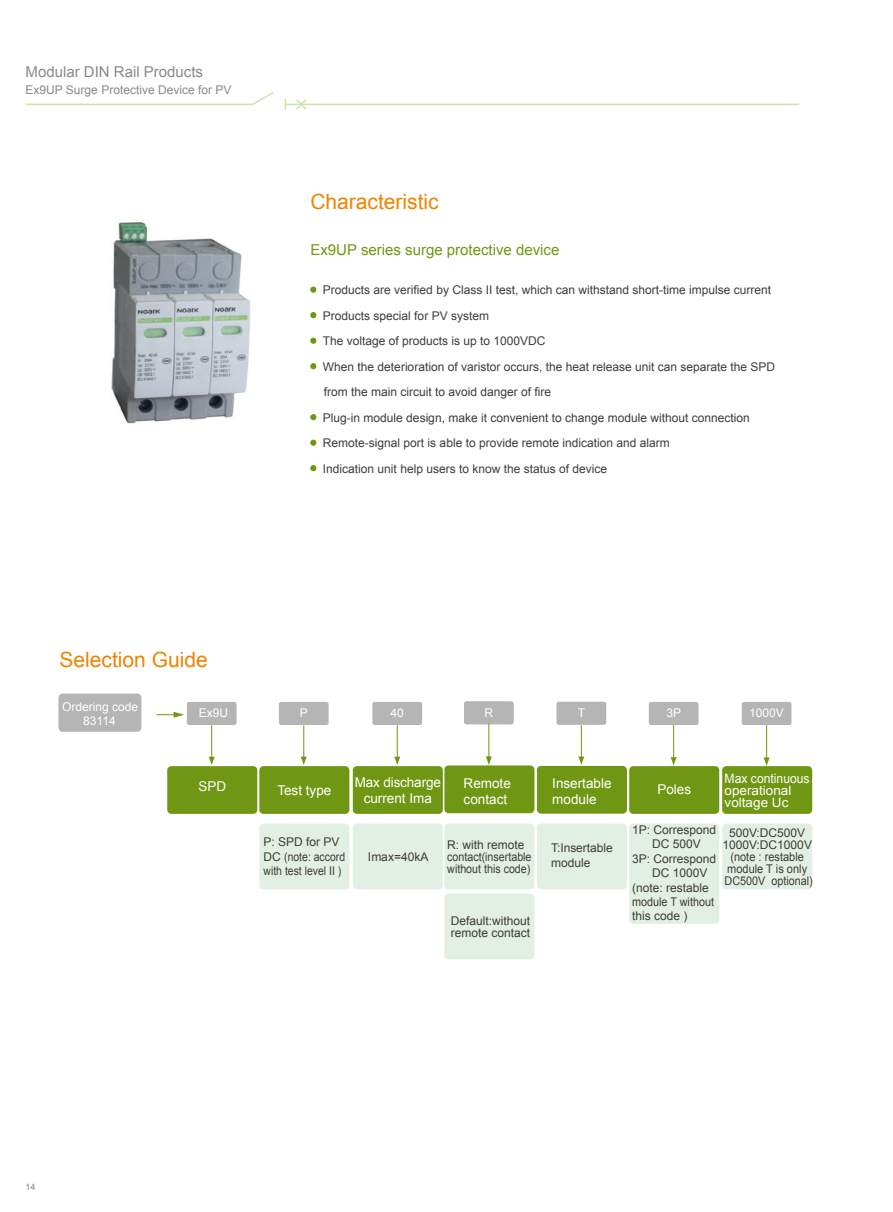
<style>
.page{position:relative;width:893px;height:1212px;background:#fff}
.page>*{position:absolute;margin:0;border:0;box-sizing:border-box;transform-origin:0 0}
.t1{font:21px "Arial";color:#f08300}
.t2{font:15px "Arial";color:#709713}
.t3{font:15px "Arial";color:#898989}
.t4{font:13.5px/16.2px "Arial";color:#fff}
.t5{font:12.9px/12px "Arial";color:#fff;scale:.94 1}
.t6{font:12px/12px "Arial";color:#3f3b3a}
.t7{font:12px/14.4px "Arial";color:#fff;text-align:center}
.t8{font:12px "Arial";color:#898989}
.t9{font:12px "Arial";color:#3f3b3a;scale:.9 1}
.t10{font:9px "Arial";color:#898989}
</style>
<div class="page">
<div style="left:167px;top:766px;width:90px;height:48px;background:#709713;border-radius:4px"></div>
<div style="left:259px;top:766px;width:90px;height:48px;background:#709713;border-radius:4px"></div>
<div style="left:353px;top:766px;width:90px;height:48px;background:#709713;border-radius:4px"></div>
<div style="left:537px;top:766px;width:90px;height:48px;background:#709713;border-radius:4px"></div>
<div style="left:444px;top:765px;width:90px;height:48px;background:#709713;border-radius:4px"></div>
<div style="left:629px;top:766px;width:90px;height:48px;background:#709713;border-radius:4px"></div>
<div style="left:722px;top:766px;width:90px;height:48px;background:#709713;border-radius:4px"></div>
<div style="left:259px;top:823px;width:90px;height:66px;background:#e1f0e2;border-radius:4px"></div>
<div style="left:353px;top:823px;width:90px;height:66px;background:#e1f0e2;border-radius:4px"></div>
<div style="left:537px;top:823px;width:90px;height:66px;background:#e1f0e2;border-radius:4px"></div>
<div style="left:444px;top:823px;width:90px;height:66px;background:#e1f0e2;border-radius:4px"></div>
<div style="left:629px;top:823px;width:90px;height:101px;background:#e1f0e2;border-radius:4px"></div>
<div style="left:444px;top:893px;width:90px;height:66px;background:#e1f0e2;border-radius:4px"></div>
<div style="left:722px;top:823px;width:90px;height:66px;background:#e1f0e2;border-radius:4px"></div>
<div style="left:279px;top:702px;width:50px;height:23px;background:#b5b5b6;border-radius:2px"></div>
<div style="left:372px;top:702px;width:50px;height:23px;background:#b5b5b6;border-radius:2px"></div>
<div style="left:187px;top:702px;width:50px;height:23px;background:#b5b5b6;border-radius:2px"></div>
<div style="left:464px;top:701px;width:50px;height:23px;background:#b5b5b6;border-radius:2px"></div>
<div style="left:556px;top:702px;width:50px;height:23px;background:#b5b5b6;border-radius:2px"></div>
<div style="left:649px;top:702px;width:49px;height:23px;background:#b5b5b6;border-radius:2px"></div>
<div style="left:742px;top:702px;width:49px;height:23px;background:#b5b5b6;border-radius:2px"></div>
<hr style="left:211px;top:725px;width:1px;height:34px;background:#709713">
<svg style="left:209px;top:757px;width:6px;height:8px"></svg>
<hr style="left:303px;top:725px;width:1px;height:34px;background:#709713">
<svg style="left:301px;top:757px;width:6px;height:8px"></svg>
<hr style="left:488px;top:723px;width:1px;height:35px;background:#709713">
<svg style="left:486px;top:756px;width:6px;height:9px"></svg>
<hr style="left:397px;top:725px;width:1px;height:34px;background:#709713">
<svg style="left:394px;top:757px;width:6px;height:8px"></svg>
<hr style="left:581px;top:725px;width:1px;height:33px;background:#709713">
<svg style="left:578px;top:756px;width:6px;height:9px"></svg>
<hr style="left:673px;top:725px;width:1px;height:34px;background:#709713">
<svg style="left:671px;top:757px;width:6px;height:8px"></svg>
<hr style="left:766px;top:725px;width:1px;height:34px;background:#709713">
<svg style="left:764px;top:757px;width:6px;height:9px"></svg>
<svg style="left:156px;top:712px;width:28px;height:6px"></svg>
<div style="left:58px;top:693px;width:83px;height:39px;background:#b5b5b6;border-radius:4px"></div>
<hr style="left:26px;top:104px;width:227px;height:1px;background:#cee4aa">
<hr style="left:286px;top:104px;width:513px;height:1px;background:#cee4aa">
<svg style="left:251px;top:92px;width:23px;height:13px"></svg>
<svg style="left:285px;top:98px;width:1px;height:12px"></svg>
<svg style="left:295px;top:99px;width:13px;height:11px"></svg>
<svg style="left:310px;top:287px;width:6px;height:6px"></svg>
<svg style="left:310px;top:312px;width:6px;height:6px"></svg>
<svg style="left:310px;top:338px;width:6px;height:6px"></svg>
<svg style="left:310px;top:363px;width:6px;height:6px"></svg>
<svg style="left:310px;top:414px;width:6px;height:6px"></svg>
<svg style="left:310px;top:440px;width:6px;height:6px"></svg>
<svg style="left:310px;top:465px;width:6px;height:6px"></svg>
<img style="left:111px;top:222px;width:139px;height:202px">
<p class="t3" style="left:26px;top:62px;width:179px">Modular DIN Rail Products</p>
<p class="t8" style="left:26px;top:82px;width:207px">Ex9UP Surge Protective Device for PV</p>
<p class="t1" style="left:310px;top:188px;width:130px">Characteristic</p>
<p class="t2" style="left:310px;top:240px;width:250px">Ex9UP series surge protective device</p>
<p class="t6" style="left:323px;top:277px;width:454px;line-height:25.5px">Products are verified by Class II test, which can withstand short-time impulse current Products special for PV system<br>The voltage of products is up to 1000VDC<br>When the deterioration of varistor occurs, the heat release unit can separate the SPD from the main circuit to avoid danger of fire<br>Plug-in module design, make it convenient to change module without connection Remote-signal port is able to provide remote indication and alarm<br>Indication unit help users to know the status of device</p>
<p class="t1" style="left:60px;top:646px;width:150px">Selection Guide</p>
<p class="t7" style="left:62px;top:699px;width:78px">Ordering code<br>83114</p>
<p class="t7" style="left:199px;top:706px;width:31px">Ex9U</p>
<p class="t7" style="left:300px;top:706px;width:10px">P</p>
<p class="t7" style="left:391px;top:706px;width:15px">40</p>
<p class="t7" style="left:484px;top:706px;width:10px">R</p>
<p class="t7" style="left:578px;top:706px;width:9px">T</p>
<p class="t7" style="left:666px;top:706px;width:16px">3P</p>
<p class="t7" style="left:749px;top:706px;width:36px">1000V</p>
<p class="t10" style="left:26px;top:1180px;width:12px">14</p>
<p class="t4" style="left:198px;top:779px;width:29px">SPD</p>
<p class="t4" style="left:277px;top:782px;width:56px">Test type</p>
<p class="t4" style="left:657px;top:781px;width:35px">Poles</p>
<p class="t5" style="left:725px;top:772px;width:92px">Max continuous operational voltage Uc</p>
<p class="t4" style="left:355px;top:774px;width:88px;text-align:center">Max discharge current Ima</p>
<p class="t4" style="left:464px;top:775px;width:49px">Remote contact</p>
<p class="t4" style="left:552px;top:775px;width:61px">Insertable module</p>
<p class="t6" style="left:264px;top:835px;width:83px;line-height:14.4px">P: SPD for PV<br>DC (note: accord with test level II )</p>
<p class="t6" style="left:368px;top:850px;width:62px">Imax=40kA</p>
<p class="t6" style="left:447px;top:839px;width:86px">R: with remote contact(insertable without this code)</p>
<p class="t6" style="left:451px;top:915px;width:81px">Default:without remote contact</p>
<p class="t6" style="left:551px;top:841px;width:63px;line-height:14.4px">T:Insertable module</p>
<p class="t6" style="left:632px;top:824px;width:86px">1P: Correspond</p>
<p class="t6" style="left:652px;top:838px;width:50px">DC 500V</p>
<p class="t6" style="left:632px;top:852px;width:86px">3P: Correspond</p>
<p class="t6" style="left:652px;top:867px;width:57px">DC 1000V</p>
<p class="t6" style="left:632px;top:881px;width:78px">(note: restable</p>
<p class="t9" style="left:632px;top:894px;width:92px">module T without</p>
<p class="t6" style="left:632px;top:910px;width:57px">this code )</p>
<p class="t6" style="left:722px;top:827px;width:92px;text-align:center">500V:DC500V<br>1000V:DC1000V (note : restable module T is only<br>DC500V optional)</p>
</div>
